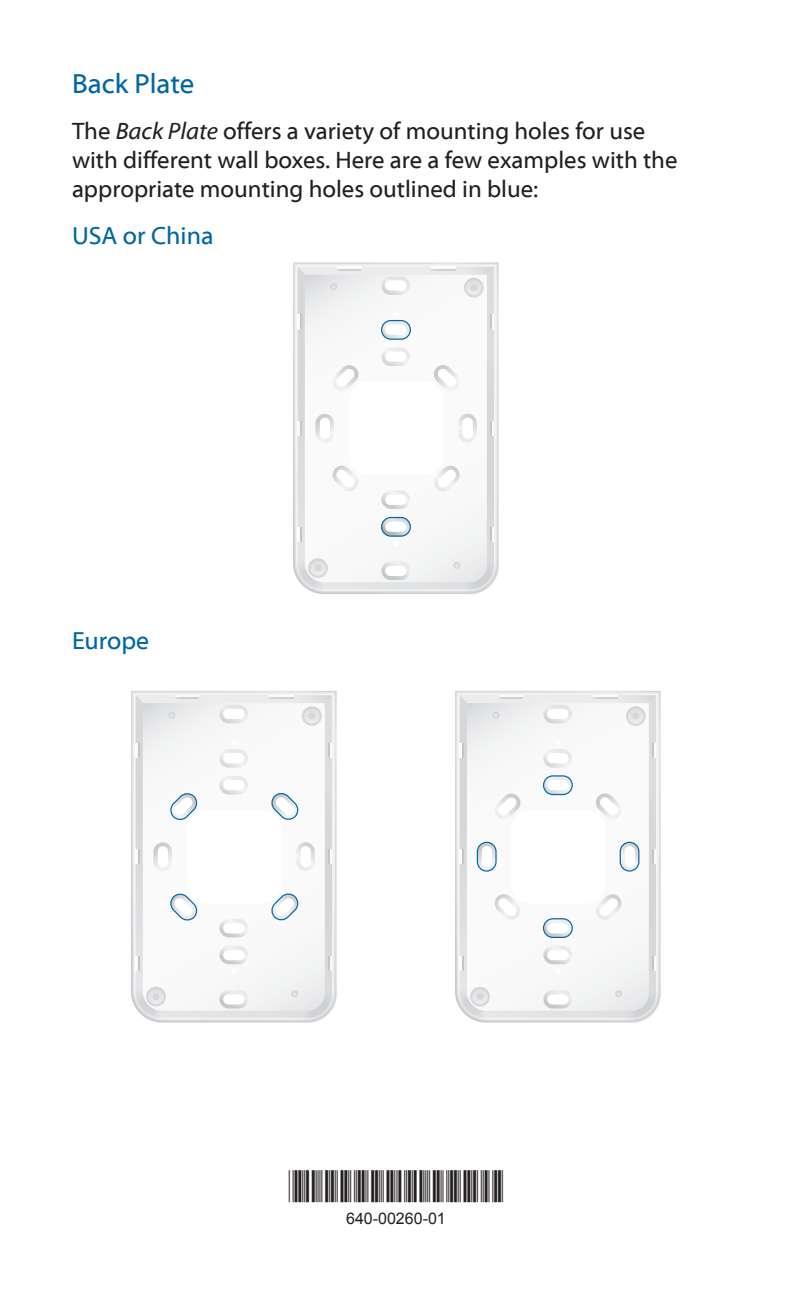
<style>
.page{position:relative;width:792px;height:1296px;background:#fff}
.page>*{position:absolute;margin:0;border:0;box-sizing:border-box;transform-origin:0 0}
.t1{font:28px "Myriad Web Pro";color:#0065a4}
.t2{font:24.8px "Myriad Web Pro";color:#0065a4}
.t3{font:24px/28.8px "Myriad Web Pro";color:#231f20}
.t4{font:16px "Arial";color:#231f20}
.s1{font-style:italic}
</style>
<div class="page">
<svg style="left:293px;top:262px;width:206px;height:332px;background:#e0e0e2"></svg>
<svg style="left:296px;top:265px;width:200px;height:326px"></svg>
<svg style="left:298px;top:295px;width:196px;height:294px;background:#dadbdd"></svg>
<svg style="left:305px;top:295px;width:182px;height:287px"></svg>
<hr style="left:298px;top:315px;width:3px;height:14px;background:#fafafa">
<svg style="left:300px;top:315px;width:1px;height:14px"></svg>
<hr style="left:298px;top:421px;width:3px;height:14px;background:#fafafa">
<svg style="left:300px;top:421px;width:1px;height:14px"></svg>
<hr style="left:298px;top:528px;width:3px;height:14px;background:#fafafa">
<svg style="left:491px;top:315px;width:3px;height:14px"></svg>
<svg style="left:490px;top:315px;width:1px;height:14px"></svg>
<svg style="left:491px;top:421px;width:3px;height:14px"></svg>
<svg style="left:490px;top:421px;width:1px;height:14px"></svg>
<svg style="left:491px;top:528px;width:3px;height:14px"></svg>
<svg style="left:490px;top:528px;width:1px;height:14px"></svg>
<svg style="left:300px;top:528px;width:1px;height:14px"></svg>
<svg style="left:315px;top:414px;width:19px;height:29px"></svg>
<svg style="left:458px;top:414px;width:19px;height:29px"></svg>
<svg style="left:381px;top:490px;width:29px;height:19px"></svg>
<svg style="left:381px;top:561px;width:29px;height:19px"></svg>
<svg style="left:381px;top:347px;width:29px;height:19px"></svg>
<svg style="left:381px;top:321px;width:29px;height:18px"></svg>
<svg style="left:434px;top:466px;width:26px;height:25px"></svg>
<svg style="left:333px;top:466px;width:25px;height:25px"></svg>
<svg style="left:434px;top:365px;width:26px;height:26px"></svg>
<svg style="left:333px;top:365px;width:25px;height:26px"></svg>
<svg style="left:464px;top:278px;width:20px;height:20px"></svg>
<svg style="left:298px;top:267px;width:196px;height:28px"></svg>
<svg style="left:453px;top:556px;width:46px;height:38px"></svg>
<div style="left:308px;top:558px;width:20px;height:20px;background:#d6d7d9;border-radius:10px"></div>
<svg style="left:293px;top:552px;width:33px;height:42px"></svg>
<svg style="left:381px;top:518px;width:29px;height:18px"></svg>
<div style="left:381px;top:320px;width:30px;height:20px;border:1px solid #0065a4;border-radius:9px"></div>
<div style="left:381px;top:517px;width:30px;height:20px;border:1px solid #0065a4;border-radius:9px"></div>
<svg style="left:131px;top:691px;width:206px;height:332px;background:#e0e1e3"></svg>
<svg style="left:134px;top:694px;width:200px;height:325px"></svg>
<svg style="left:136px;top:703px;width:196px;height:315px;background:#dadbdd"></svg>
<svg style="left:143px;top:703px;width:182px;height:308px"></svg>
<hr style="left:136px;top:743px;width:3px;height:15px;background:#f9f9f9">
<svg style="left:138px;top:743px;width:1px;height:14px"></svg>
<hr style="left:136px;top:850px;width:3px;height:14px;background:#fafafa">
<svg style="left:138px;top:850px;width:1px;height:14px"></svg>
<hr style="left:136px;top:956px;width:3px;height:14px;background:#fafafa">
<svg style="left:328px;top:743px;width:4px;height:15px"></svg>
<svg style="left:328px;top:743px;width:1px;height:14px"></svg>
<svg style="left:329px;top:850px;width:3px;height:14px"></svg>
<svg style="left:328px;top:850px;width:1px;height:14px"></svg>
<svg style="left:329px;top:956px;width:3px;height:14px"></svg>
<svg style="left:328px;top:956px;width:1px;height:14px"></svg>
<svg style="left:138px;top:956px;width:1px;height:14px"></svg>
<svg style="left:136px;top:695px;width:196px;height:8px;background:#e8e8ea"></svg>
<svg style="left:153px;top:842px;width:19px;height:29px"></svg>
<svg style="left:296px;top:842px;width:19px;height:29px"></svg>
<svg style="left:219px;top:919px;width:29px;height:18px"></svg>
<svg style="left:219px;top:946px;width:29px;height:18px"></svg>
<svg style="left:219px;top:990px;width:29px;height:19px"></svg>
<svg style="left:219px;top:776px;width:29px;height:19px"></svg>
<svg style="left:219px;top:749px;width:29px;height:19px"></svg>
<svg style="left:219px;top:705px;width:29px;height:18px"></svg>
<svg style="left:168px;top:712px;width:7px;height:7px"></svg>
<svg style="left:302px;top:706px;width:20px;height:20px"></svg>
<svg style="left:304px;top:709px;width:16px;height:15px"></svg>
<svg style="left:291px;top:984px;width:46px;height:39px"></svg>
<svg style="left:146px;top:987px;width:20px;height:20px"></svg>
<svg style="left:131px;top:980px;width:33px;height:43px"></svg>
<svg style="left:168px;top:892px;width:31px;height:29px"></svg>
<svg style="left:269px;top:891px;width:30px;height:31px"></svg>
<svg style="left:269px;top:791px;width:31px;height:29px"></svg>
<svg style="left:168px;top:791px;width:30px;height:31px"></svg>
<svg style="left:455px;top:691px;width:206px;height:332px;background:#e0e1e3"></svg>
<svg style="left:458px;top:694px;width:200px;height:325px"></svg>
<svg style="left:460px;top:703px;width:196px;height:315px;background:#dadbdd"></svg>
<svg style="left:467px;top:703px;width:182px;height:308px"></svg>
<hr style="left:460px;top:743px;width:3px;height:15px;background:#f9f9f9">
<svg style="left:462px;top:743px;width:1px;height:14px"></svg>
<hr style="left:460px;top:850px;width:3px;height:14px;background:#fafafa">
<svg style="left:462px;top:850px;width:1px;height:14px"></svg>
<hr style="left:460px;top:956px;width:3px;height:14px;background:#fafafa">
<svg style="left:652px;top:743px;width:4px;height:15px"></svg>
<svg style="left:652px;top:743px;width:1px;height:14px"></svg>
<svg style="left:653px;top:850px;width:3px;height:14px"></svg>
<svg style="left:652px;top:850px;width:1px;height:14px"></svg>
<svg style="left:653px;top:956px;width:3px;height:14px"></svg>
<svg style="left:652px;top:956px;width:1px;height:14px"></svg>
<svg style="left:462px;top:956px;width:1px;height:14px"></svg>
<svg style="left:460px;top:695px;width:196px;height:8px;background:#e8e8ea"></svg>
<svg style="left:477px;top:842px;width:19px;height:29px"></svg>
<svg style="left:620px;top:842px;width:19px;height:29px"></svg>
<svg style="left:543px;top:919px;width:29px;height:18px"></svg>
<svg style="left:543px;top:946px;width:29px;height:18px"></svg>
<svg style="left:543px;top:990px;width:29px;height:19px"></svg>
<svg style="left:543px;top:776px;width:29px;height:19px"></svg>
<svg style="left:543px;top:749px;width:29px;height:19px"></svg>
<svg style="left:543px;top:705px;width:29px;height:18px"></svg>
<svg style="left:596px;top:894px;width:26px;height:26px"></svg>
<svg style="left:495px;top:894px;width:25px;height:26px"></svg>
<svg style="left:596px;top:793px;width:26px;height:26px"></svg>
<svg style="left:495px;top:794px;width:25px;height:25px"></svg>
<svg style="left:492px;top:712px;width:7px;height:7px"></svg>
<svg style="left:626px;top:706px;width:20px;height:20px"></svg>
<svg style="left:628px;top:709px;width:16px;height:15px"></svg>
<svg style="left:615px;top:984px;width:46px;height:39px"></svg>
<svg style="left:470px;top:987px;width:20px;height:20px"></svg>
<svg style="left:455px;top:980px;width:33px;height:43px"></svg>
<div style="left:543px;top:918px;width:30px;height:20px;border:1px solid #0065a4;border-radius:9px"></div>
<div style="left:620px;top:842px;width:19px;height:30px;border:1px solid #0065a4;border-radius:9px"></div>
<div style="left:543px;top:775px;width:30px;height:20px;border:1px solid #0065a4;border-radius:9px"></div>
<div style="left:477px;top:842px;width:20px;height:30px;border:1px solid #0065a4;border-radius:9px"></div>
<p class="t1" style="left:72px;top:69px;width:124px">Back Plate</p>
<p class="t3" style="left:72px;top:117px;width:607px">The <span class="s1">Back Plate</span> offers a variety of mounting holes for use with different wall boxes. Here are a few examples with the appropriate mounting holes outlined in blue:</p>
<p class="t2" style="left:72px;top:223px;width:143px">USA or China</p>
<p class="t2" style="left:72px;top:627px;width:79px">Europe</p>
<p class="t4" style="left:346px;top:1208px;width:101px">640-00260-01</p>
</div>
